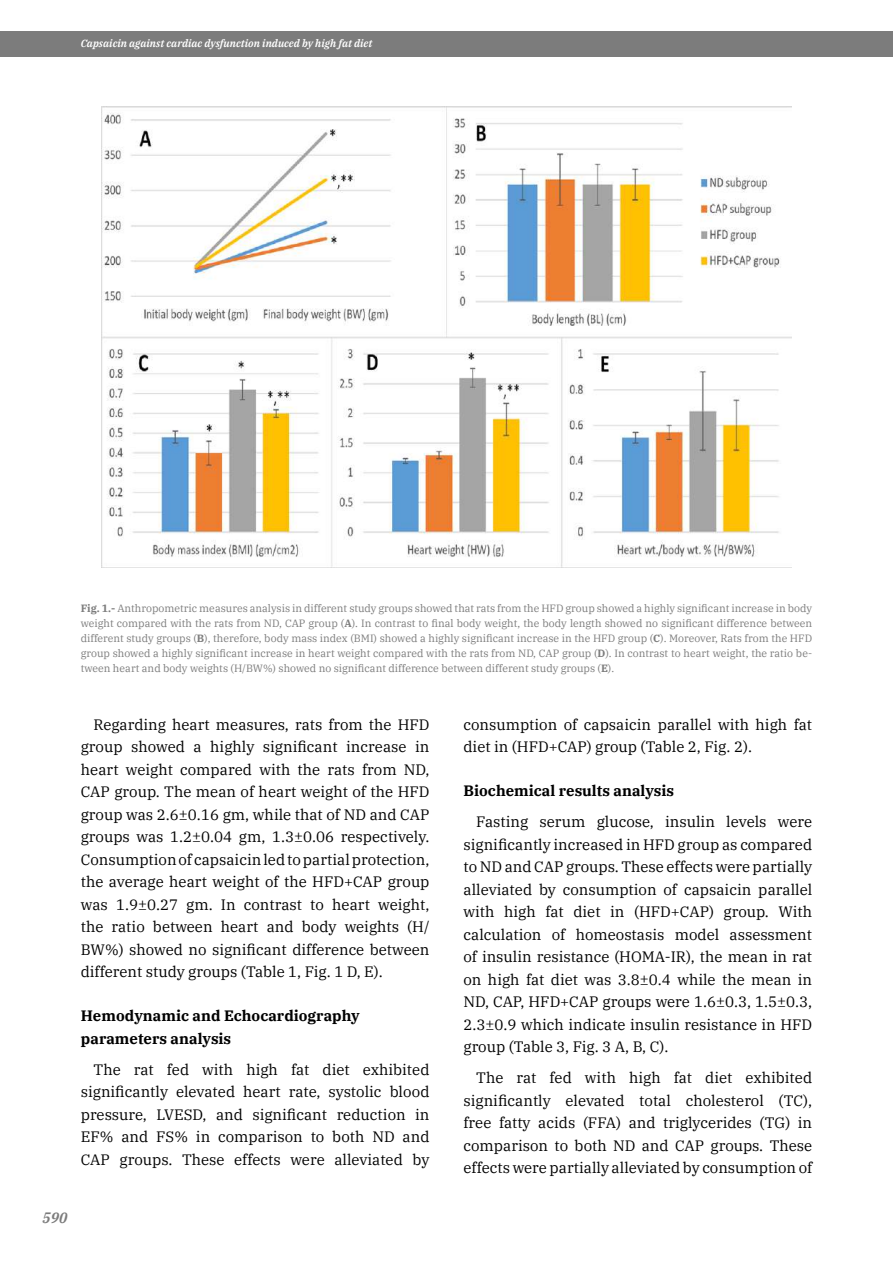
<style>
.page{position:relative;width:893px;height:1263px;background:#fff}
.page>*{position:absolute;margin:0;border:0;box-sizing:border-box;transform-origin:0 0}
.t1{font:15px/22.5px "IBM Plex Serif";color:#000;text-align:justify}
.t2{font:700 15px/22.5px "IBM Plex Serif";color:#000}
.t3{font:italic 600 15px "IBM Plex Serif";color:#7c7c7c}
.t4{font:10.5px/15px "IBM Plex Serif";color:#7c7c7c;text-align:justify}
.t5{font:italic 600 10.5px "IBM Plex Serif";color:#fff}
.s1{font-weight:700}
</style>
<div class="page">
<div style="left:0;top:31px;width:893px;height:25px;background:#7c7c7c"></div>
<img style="left:101px;top:107px;width:691px;height:460px">
<p class="t5" style="left:81px;top:35px;width:293px">Capsaicin against cardiac dysfunction induced by high fat diet</p>
<p class="t4" style="left:81px;top:600px;width:733px"><span class="s1">Fig. 1.-</span> Anthropometric measures analysis in different study groups showed that rats from the HFD group showed a highly significant increase in body weight compared with the rats from ND, CAP group (<span class="s1">A</span>). In contrast to final body weight, the body length showed no significant difference between different study groups (<span class="s1">B</span>), therefore, body mass index (BMI) showed a highly significant increase in the HFD group (<span class="s1">C</span>). Moreover, Rats from the HFD group showed a highly significant increase in heart weight compared with the rats from ND, CAP group (<span class="s1">D</span>). In contrast to heart weight, the ratio be&shy;tween heart and body weights (H/BW%) showed no significant difference between different study groups (<span class="s1">E</span>).</p>
<p class="t1" style="left:81px;top:712px;width:350px;text-indent:13px">Regarding heart measures, rats from the HFD group showed a highly significant increase in heart weight compared with the rats from ND, CAP group. The mean of heart weight of the HFD group was 2.6±0.16 gm, while that of ND and CAP groups was 1.2±0.04 gm, 1.3±0.06 respectively.<br>Consumption of capsaicin led to partial protection, the average heart weight of the HFD+CAP group was 1.9±0.27 gm. In contrast to heart weight, the ratio between heart and body weights (H/ BW%) showed no significant difference between different study groups (Table 1, Fig. 1 D, E).</p>
<p class="t2" style="left:81px;top:1003px;width:281px">Hemodynamic and Echocardiography parameters analysis</p>
<p class="t1" style="left:81px;top:1057px;width:350px;text-indent:13px">The rat fed with high fat diet exhibited significantly elevated heart rate, systolic blood pressure, LVESD, and significant reduction in EF% and FS% in comparison to both ND and CAP groups. These effects were alleviated by</p>
<p class="t3" style="left:43px;top:1206px;width:26px">590</p>
<p class="t1" style="left:463px;top:712px;width:350px">consumption of capsaicin parallel with high fat diet in (HFD+CAP) group (Table 2, Fig. 2).</p>
<p class="t2" style="left:463px;top:778px;width:212px">Biochemical results analysis</p>
<p class="t1" style="left:463px;top:809px;width:350px;text-indent:13px">Fasting serum glucose, insulin levels were significantly increased in HFD group as compared to ND and CAP groups. These effects were partially alleviated by consumption of capsaicin parallel with high fat diet in (HFD+CAP) group. With calculation of homeostasis model assessment of insulin resistance (HOMA-IR), the mean in rat on high fat diet was 3.8±0.4 while the mean in ND, CAP, HFD+CAP groups were 1.6±0.3, 1.5±0.3, 2.3±0.9 which indicate insulin resistance in HFD group (Table 3, Fig. 3 A, B, C).</p>
<p class="t1" style="left:463px;top:1065px;width:350px;text-indent:13px">The rat fed with high fat diet exhibited significantly elevated total cholesterol (TC), free fatty acids (FFA) and triglycerides (TG) in comparison to both ND and CAP groups. These effects were partially alleviated by consumption of</p>
</div>
